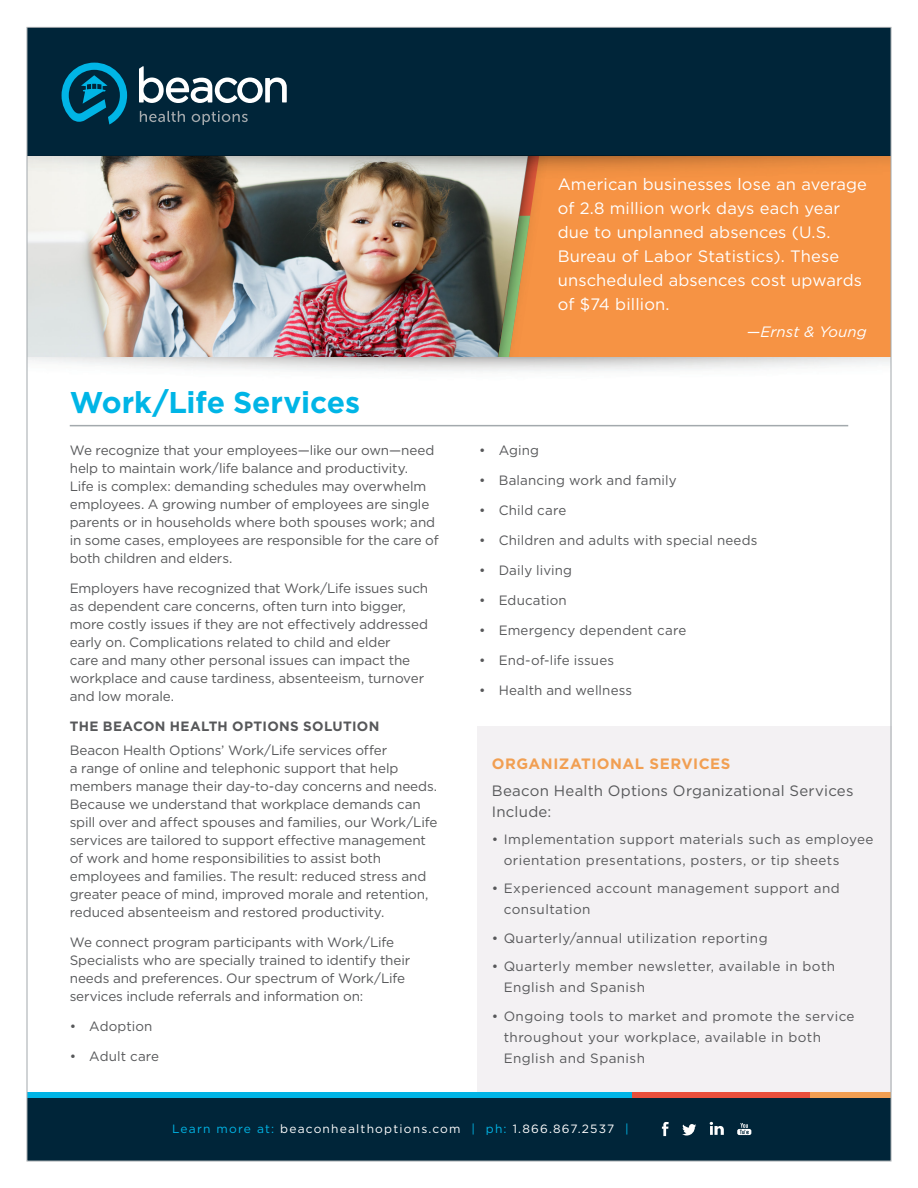
<style>
.page{position:relative;width:918px;height:1188px;background:#fff}
.page>*{position:absolute;margin:0;border:0;box-sizing:border-box;transform-origin:0 0}
.Page_Title{font:700 30px "Gotham";letter-spacing:-.005em;color:#00b5e6}
.Photo_Callout{font:16.5px/24px "Gotham";letter-spacing:.01em;color:#fff}
.Sidebar-BodyCopy{font:15px/21px "Gotham";letter-spacing:.015em;color:#57585a}
.Header-Sidebar__oran{font:700 15px "Gotham";letter-spacing:.035em;color:#f19f52}
.Photo_Callout_Source{font:italic 15px "Gotham";letter-spacing:.01em;color:#fff}
.Body_Copy{font:13.5px/18px "Gotham";letter-spacing:-.005em;color:#57585a}
.Body_Copy-2{font:13.5px/21px "Gotham";letter-spacing:.03em;color:#57585a}
.Header-BodyCopy{font:700 13.5px "Gotham";letter-spacing:.025em;color:#57585a}
.Body_Copy-3{font:13.5px "Gotham";letter-spacing:.015em;color:#57585a}
.t1{font:12px "Gotham";letter-spacing:.1em;color:#fff}
.s1{color:#00b5e6}
</style>
<div class="page">
<div style="left:477px;top:727px;width:414px;height:365px;background:#f3f1f3"></div>
<div style="left:27px;top:27px;width:864px;height:131px;background:#002539"></div>
<svg style="left:140px;top:111px;width:45px;height:11px"></svg>
<svg style="left:192px;top:111px;width:56px;height:14px"></svg>
<svg style="left:62px;top:63px;width:65px;height:62px"></svg>
<svg style="left:139px;top:66px;width:148px;height:37px"></svg>
<img style="left:29px;top:182px;width:449px;height:175px">
<div style="left:584px;top:182px;width:305px;height:175px;background:#f69344"></div>
<div style="left:573px;top:182px;width:11px;height:175px;background:#f69344"></div>
<img style="left:478px;top:182px;width:95px;height:175px">
<img style="left:29px;top:156px;width:860px;height:26px">
<hr style="left:70px;top:425px;width:778px;height:1px;background:#a3a9ad">
<div style="left:108px;top:1092px;width:783px;height:6px;background:#f19f52"></div>
<div style="left:27px;top:1092px;width:783px;height:6px;background:#e94f3b"></div>
<div style="left:27px;top:1092px;width:605px;height:6px;background:#00b5e6"></div>
<div style="left:27px;top:1098px;width:864px;height:63px;background:#002539"></div>
<svg style="left:662px;top:1122px;width:7px;height:14px"></svg>
<svg style="left:682px;top:1124px;width:14px;height:12px"></svg>
<svg style="left:737px;top:1123px;width:14px;height:12px"></svg>
<svg style="left:710px;top:1122px;width:14px;height:13px"></svg>
<p class="Page_Title" style="left:70px;top:385px;width:292px">Work/Life Services</p>
<p class="Body_Copy" style="left:70px;top:441px;width:370px">We recognize that your employees—like our own—need help to maintain work/life balance and productivity.<br>Life is complex: demanding schedules may overwhelm employees. A growing number of employees are single parents or in households where both spouses work; and in some cases, employees are responsible for the care of both children and elders.</p>
<p class="Body_Copy" style="left:70px;top:579px;width:360px">Employers have recognized that Work/Life issues such as dependent care concerns, often turn into bigger, more costly issues if they are not effectively addressed early on. Complications related to child and elder<br>care and many other personal issues can impact the workplace and cause tardiness, absenteeism, turnover and low morale.</p>
<p class="Header-BodyCopy" style="left:70px;top:719px;width:311px">THE BEACON HEALTH OPTIONS SOLUTION</p>
<p class="Body_Copy" style="left:70px;top:741px;width:369px">Beacon Health Options’ Work/Life services offer<br>a range of online and telephonic support that help members manage their day-to-day concerns and needs.<br>Because we understand that workplace demands can spill over and affect spouses and families, our Work/Life services are tailored to support effective management of work and home responsibilities to assist both employees and families. The result: reduced stress and greater peace of mind, improved morale and retention, reduced absenteeism and restored productivity.</p>
<p class="Body_Copy" style="left:70px;top:933px;width:342px">We connect program participants with Work/Life Specialists who are specially trained to identify their needs and preferences. Our spectrum of Work/Life services include referrals and information on:</p>
<p class="Body_Copy" style="left:70px;top:1017px;width:84px">• Adoption</p>
<p class="Body_Copy" style="left:70px;top:1047px;width:91px">• Adult care</p>
<p class="Photo_Callout" style="left:558px;top:172px;width:311px">American businesses lose an average of 2.8 million work days each year due to unplanned absences (U.S.<br>Bureau of Labor Statistics). These unscheduled absences cost upwards of $74 billion.</p>
<p class="Photo_Callout_Source" style="left:747px;top:323px;width:122px">—Ernst &amp; Young</p>
<p class="Body_Copy" style="left:479px;top:441px;width:61px">• Aging</p>
<p class="Body_Copy" style="left:479px;top:471px;width:199px">• Balancing work and family</p>
<p class="Body_Copy" style="left:479px;top:501px;width:89px">• Child care</p>
<p class="Body_Copy" style="left:479px;top:531px;width:280px">• Children and adults with special needs</p>
<p class="Body_Copy" style="left:479px;top:561px;width:94px">• Daily living</p>
<p class="Body_Copy" style="left:479px;top:591px;width:89px">• Education</p>
<p class="Body_Copy-3" style="left:479px;top:623px;width:209px">• Emergency dependent care</p>
<p class="Body_Copy" style="left:479px;top:651px;width:136px">• End-of-life issues</p>
<p class="Body_Copy" style="left:479px;top:681px;width:154px">• Health and wellness</p>
<p class="Header-Sidebar__oran" style="left:492px;top:755px;width:240px">ORGANIZATIONAL SERVICES</p>
<p class="Sidebar-BodyCopy" style="left:492px;top:779px;width:363px">Beacon Health Options Organizational Services<br>Include:</p>
<p class="Body_Copy-2" style="left:504px;top:828px;width:371px;text-indent:-12px">• Implementation support materials such as employee orientation presentations, posters, or tip sheets</p>
<p class="Body_Copy-2" style="left:504px;top:878px;width:338px;text-indent:-12px">• Experienced account management support and consultation</p>
<p class="Body_Copy-2" style="left:492px;top:927px;width:277px">• Quarterly/annual utilization reporting</p>
<p class="Body_Copy-2" style="left:504px;top:956px;width:333px;text-indent:-12px">• Quarterly member newsletter, available in both<br>English and Spanish</p>
<p class="Body_Copy-2" style="left:504px;top:1005px;width:352px;text-indent:-12px">• Ongoing tools to market and promote the service throughout your workplace, available in both<br>English and Spanish</p>
<p class="t1" style="left:172px;top:1123px;width:458px"><span class="s1">Learn more at:</span> beaconhealthoptions.com <span class="s1">| ph:</span> 1.866.867.2537 <span class="s1">|</span></p>
</div>
